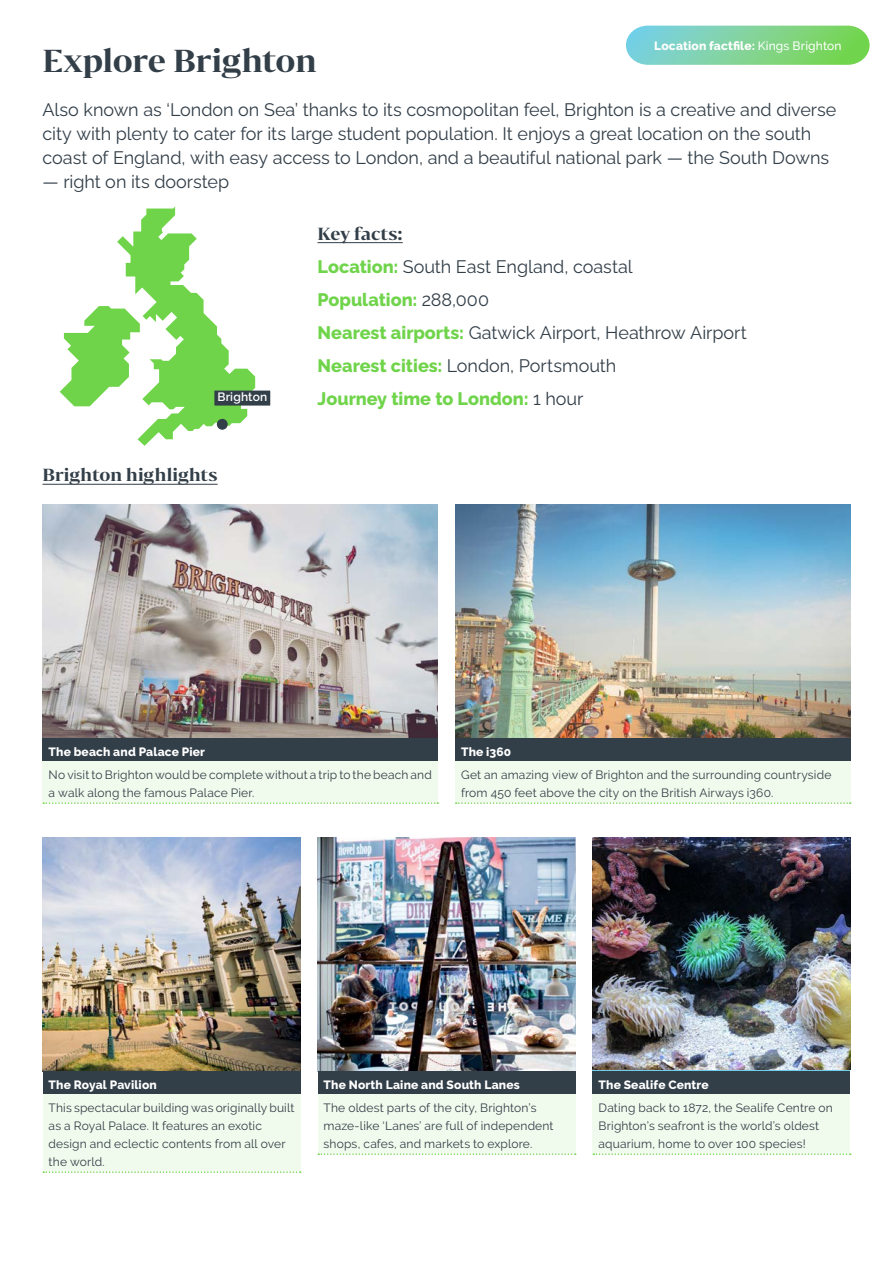
<style>
.page{position:relative;width:893px;height:1263px;background:#fff}
.page>*{position:absolute;margin:0;border:0;box-sizing:border-box;transform-origin:0 0}
.t1{font:700 30px "Bw Darius";letter-spacing:-.01em;color:#323e48}
.t2{font:18px/24px "Raleway v 4020 Regular";letter-spacing:-.005em;color:#323e48}
.t3{font:700 18px "Raleway v 4020 Extra";color:#70d44b}
.t4{font:700 16.5px "Bw Darius";letter-spacing:-.005em;color:#323e48}
.t5{font:12px/18px "Raleway";letter-spacing:.015em;color:#323e48}
.t6{font:800 12px "Raleway";letter-spacing:.015em;color:#fff}
.t7{font:600 12px "Raleway";letter-spacing:.015em;color:#fff}
.s1{font-weight:500}
.s2{font-family:"Raleway v 4020 Extra";font-weight:700;color:#70d44b}
.s3{font-family:"Raleway v 4020 Regular";font-weight:400;color:#323e48}
</style>
<div class="page">
<svg style="left:626px;top:26px;width:244px;height:39px;background:#82d59b"></svg>
<hr style="left:43px;top:484px;width:175px;height:1px;background:#323e48">
<hr style="left:317px;top:242px;width:86px;height:1px;background:#323e48">
<img style="left:43px;top:504px;width:395px;height:234px">
<img style="left:317px;top:838px;width:258px;height:233px">
<img style="left:455px;top:504px;width:395px;height:234px">
<img style="left:592px;top:838px;width:258px;height:232px">
<img style="left:43px;top:838px;width:257px;height:233px">
<svg style="left:60px;top:207px;width:195px;height:239px"></svg>
<div style="left:43px;top:738px;width:395px;height:24px;background:#323e48"></div>
<div style="left:43px;top:762px;width:395px;height:41px;background:#f1fbed"></div>
<svg style="left:43px;top:802px;width:395px;height:2px"></svg>
<div style="left:317px;top:1071px;width:258px;height:24px;background:#323e48"></div>
<div style="left:317px;top:1095px;width:258px;height:59px;background:#f1fbed"></div>
<svg style="left:318px;top:1153px;width:258px;height:2px"></svg>
<div style="left:43px;top:1071px;width:257px;height:24px;background:#323e48"></div>
<div style="left:43px;top:1095px;width:257px;height:77px;background:#f1fbed"></div>
<svg style="left:43px;top:1171px;width:258px;height:2px"></svg>
<div style="left:592px;top:1071px;width:258px;height:24px;background:#323e48"></div>
<div style="left:592px;top:1095px;width:258px;height:59px;background:#f1fbed"></div>
<svg style="left:593px;top:1153px;width:258px;height:2px"></svg>
<div style="left:455px;top:738px;width:395px;height:24px;background:#323e48"></div>
<div style="left:455px;top:762px;width:395px;height:41px;background:#f1fbed"></div>
<svg style="left:456px;top:802px;width:395px;height:2px"></svg>
<div style="left:214px;top:391px;width:56px;height:15px;background:#323e48"></div>
<div style="left:218px;top:419px;width:9px;height:10px;background:#323e48;border-radius:50%"></div>
<div style="left:217px;top:419px;width:11px;height:11px;border:1px solid #323e48;border-radius:50%"></div>
<h1 class="t1" style="left:43px;top:40px;width:276px">Explore Brighton</h1>
<p class="t6" style="left:654px;top:39px;width:189px">Location factfile: <span class="s1">Kings Brighton</span></p>
<p class="t2" style="left:43px;top:96px;width:795px">Also known as ‘London on Sea’ thanks to its cosmopolitan feel, Brighton is a creative and diverse city with plenty to cater for its large student population. It enjoys a great location on the south coast of England, with easy access to London, and a beautiful national park — the South Downs</p>
<h2 class="t2" style="left:43px;top:168px;width:188px">— right on its doorstep</h2>
<p class="t7" style="left:217px;top:390px;width:51px">Brighton</p>
<h3 class="t4" style="left:43px;top:464px;width:177px">Brighton highlights</h3>
<h3 class="t4" style="left:317px;top:222px;width:87px">Key facts:</h3>
<h2 class="t2" style="left:317px;top:252px;width:317px"><span class="s2">Location:</span> South East England, coastal</h2>
<h2 class="t3" style="left:317px;top:285px;width:173px">Population: <span class="s3">288,000</span></h2>
<h2 class="t2" style="left:317px;top:314px;width:431px;line-height:33px"><span class="s2">Nearest airports:</span> Gatwick Airport, Heathrow Airport<br><span class="s2">Nearest cities:</span> London, Portsmouth</h2>
<h2 class="t3" style="left:317px;top:384px;width:268px">Journey time to London: <span class="s3">1 hour</span></h2>
<p class="t6" style="left:49px;top:744px;width:158px">The beach and Palace Pier</p>
<p class="t5" style="left:49px;top:766px;width:385px">No visit to Brighton would be complete without a trip to the beach and a walk along the famous Palace Pier.</p>
<p class="t6" style="left:461px;top:744px;width:52px">The i360</p>
<p class="t5" style="left:461px;top:766px;width:372px">Get an amazing view of Brighton and the surrounding countryside from 450 feet above the city on the British Airways i360.</p>
<p class="t6" style="left:49px;top:1077px;width:110px">The Royal Pavilion</p>
<p class="t5" style="left:49px;top:1099px;width:247px">This spectacular building was originally built as a Royal Palace. It features an exotic design and eclectic contents from all over the world.</p>
<p class="t6" style="left:324px;top:1077px;width:198px">The North Laine and South Lanes</p>
<p class="t5" style="left:324px;top:1099px;width:231px">The oldest parts of the city, Brighton’s maze-like ‘Lanes’ are full of independent shops, cafes, and markets to explore.</p>
<p class="t6" style="left:599px;top:1077px;width:112px">The Sealife Centre</p>
<p class="t5" style="left:599px;top:1099px;width:236px">Dating back to 1872, the Sealife Centre on<br>Brighton’s seafront is the world’s oldest aquarium, home to over 100 species!</p>
</div>
